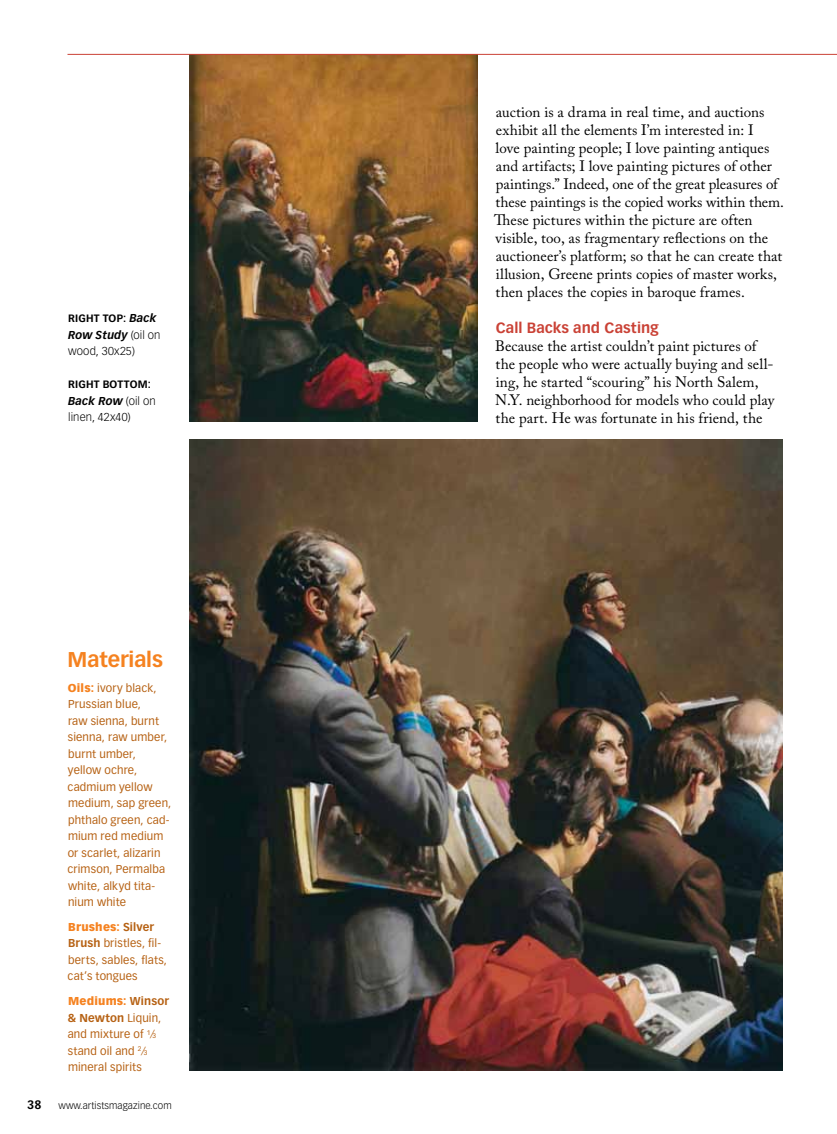
<style>
.page{position:relative;width:837px;height:1134px;background:#fff}
.page>*{position:absolute;margin:0;border:0;box-sizing:border-box;transform-origin:0 0}
.t1{font:700 21px "Vectora LT Std";color:#f58220}
.t2{font:15px/18px "Adobe Caslon Pro";letter-spacing:.005em;color:#000}
.t3{font:700 14.7px "Vectora LT Std";letter-spacing:.01em;color:#ca4236}
.t4{font:700 12px "Vectora LT Std";color:#000}
.t5{font:11.25px/16.5px "Vectora LT Std";letter-spacing:.01em;color:#b66113}
.t6{font:300 11.25px/16.5px "Vectora LT Std";letter-spacing:.015em;color:#000}
.t7{font:700 10.5px "Vectora LT Std";letter-spacing:.015em;color:#000}
.t8{font:300 9.75px "Vectora LT Std";letter-spacing:.01em;color:#000}
.s1{font-style:italic;font-size:11.25px}
.s2{font-weight:700;font-style:italic}
.s3{font-weight:900;color:#f58220}
.s4{font-weight:700}
.s5{font-size:6.6px}
</style>
<div class="page">
<img style="left:190px;top:55px;width:287px;height:366px">
<img style="left:190px;top:439px;width:593px;height:632px">
<hr style="left:68px;top:54px;width:769px;height:1px;background:#ca4236">
<p class="t7" style="left:68px;top:312px;width:90px">right Top: <span class="s1">Back</span></p>
<p class="t6" style="left:68px;top:327px;width:94px"><span class="s2">Row Study</span> (oil on wood, 30x25)</p>
<p class="t7" style="left:68px;top:378px;width:84px">right bottom:</p>
<p class="t6" style="left:68px;top:393px;width:89px"><span class="s2">Back Row</span> (oil on linen, 42x40)</p>
<h1 class="t1" style="left:68px;top:647px;width:97px">Materials</h1>
<p class="t5" style="left:68px;top:679px;width:105px"><span class="s3">Oils:</span> ivory black,<br>Prussian blue,<br>raw sienna, burnt sienna, raw umber, burnt umber, yellow ochre, cadmium yellow medium, sap green, phthalo green, cad&shy;mium red medium or scarlet, alizarin crimson, Permalba white, alkyd tita&shy;nium white</p>
<p class="t5" style="left:68px;top:919px;width:101px"><span class="s3">Brushes:</span> <span class="s4">Silver<br>Brush</span> bristles, fil&shy;berts, sables, flats, cat’s tongues</p>
<p class="t5" style="left:68px;top:993px;width:103px"><span class="s3">Mediums:</span> <span class="s4">Winsor &amp; Newton</span> Liquin, and mixture of <sup>1</sup>⁄<span class="s5">3 </span>stand oil and <sup>2</sup> ⁄<span class="s5">3 </span>mineral spirits</p>
<p class="t4" style="left:27px;top:1097px;width:16px">38</p>
<p class="t8" style="left:59px;top:1099px;width:115px">www.artistsmagazine.com</p>
<p class="t2" style="left:494px;top:103px;width:291px">auction is a drama in real time, and auctions exhibit all the elements I’m interested in: I<br>love painting people; I love painting antiques and artifacts; I love painting pictures of other paintings.” Indeed, one of the great pleasures of these paintings is the copied works within them.<br>These pictures within the picture are often visible, too, as fragmentary reflections on the auctioneer’s platform; so that he can create that illusion, Greene prints copies of master works, then places the copies in baroque frames.</p>
<p class="t3" style="left:496px;top:319px;width:165px">Call Backs and Casting</p>
<p class="t2" style="left:495px;top:337px;width:281px">Because the artist couldn’t paint pictures of the people who were actually buying and sell&shy;ing, he started “scouring” his North Salem, N.Y. neighborhood for models who could play the part. He was fortunate in his friend, the</p>
</div>
